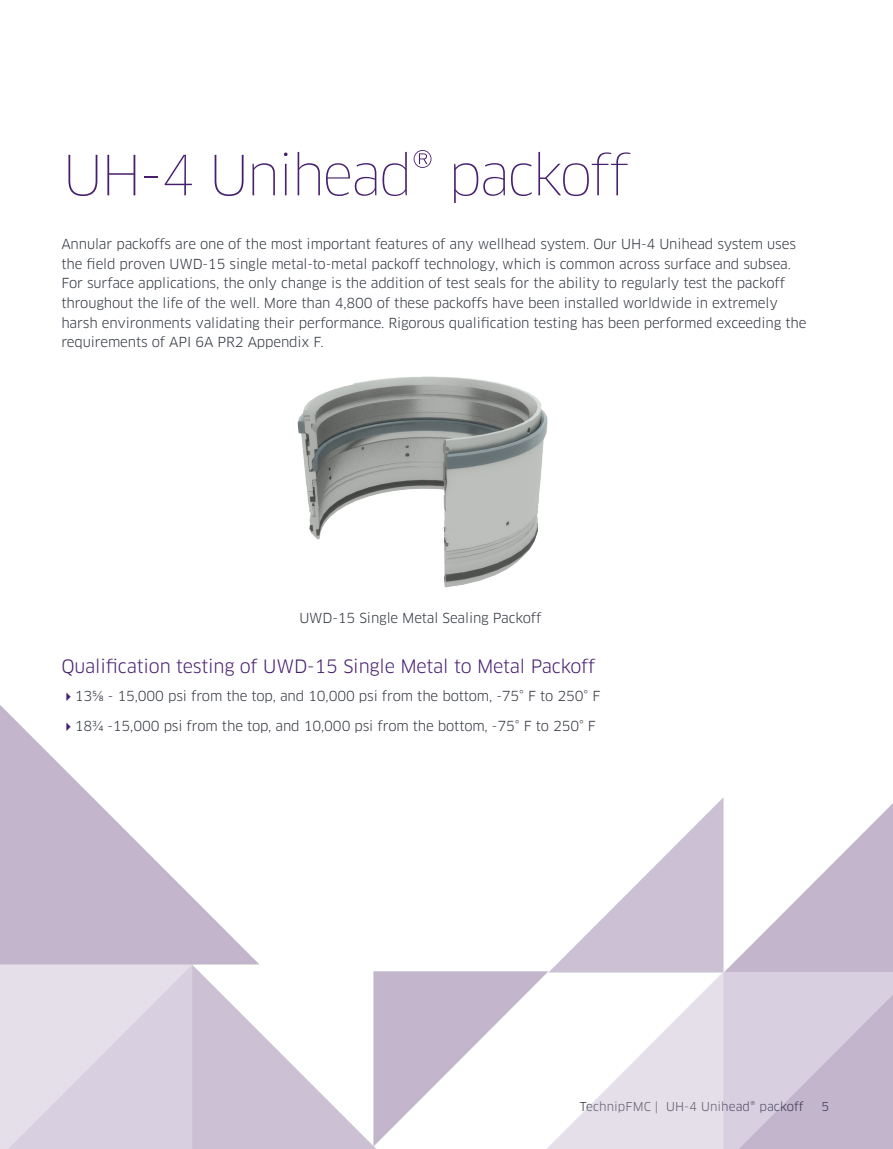
<style>
.page{position:relative;width:893px;height:1149px;background:#fff}
.page>*{position:absolute;margin:0;border:0;box-sizing:border-box;transform-origin:0 0}
.Headline_Thin_36_39{font:100 54px "Clan OT";letter-spacing:-.045em;color:#471f6f}
.Intro_text_Book_12_1{font:18px "Clan OT";letter-spacing:-.01em;color:#471f6f}
.Body_text_Book_9_13{font:13.5px/19.5px "Clan OT";letter-spacing:-.01em;color:#323640}
.Folio__Right__Book_8{font:12px "Clan OT";letter-spacing:.005em;color:#323640}
</style>
<div class="page">
<img style="left:297px;top:376px;width:251px;height:212px">
<img style="left:1px;top:706px;width:892px;height:442px">
<svg style="left:66px;top:722px;width:5px;height:8px"></svg>
<p class="Headline_Thin_36_39" style="left:63px;top:143px;width:569px">UH-4 Unihead® packoff</p>
<p class="Body_text_Book_9_13" style="left:61px;top:235px;width:747px">Annular packoffs are one of the most important features of any wellhead system. Our UH-4 Unihead system uses the field proven UWD-15 single metal-to-metal packoff technology, which is common across surface and subsea.<br>For surface applications, the only change is the addition of test seals for the ability to regularly test the packoff throughout the life of the well. More than 4,800 of these packoffs have been installed worldwide in extremely harsh environments validating their performance. Rigorous qualification testing has been performed exceeding the requirements of API 6A PR2 Appendix F.</p>
<p class="Body_text_Book_9_13" style="left:299px;top:607px;width:243px">UWD-15 Single Metal Sealing Packoff</p>
<p class="Intro_text_Book_12_1" style="left:61px;top:655px;width:535px">Qualification testing of UWD-15 Single Metal to Metal Packoff</p>
<p class="Body_text_Book_9_13" style="left:75px;top:686px;width:527px">135/8 - 15,000 psi from the top, and 10,000 psi from the bottom, -75° F to 250° F</p>
<p class="Body_text_Book_9_13" style="left:75px;top:715px;width:523px">183/4 -15,000 psi from the top, and 10,000 psi from the bottom, -75° F to 250° F</p>
<p class="Folio__Right__Book_8" style="left:580px;top:1098px;width:225px">TechnipFMC | UH-4 Unihead® packoff</p>
<p class="Folio__Right__Book_8" style="left:821px;top:1098px;width:9px">5</p>
</div>
